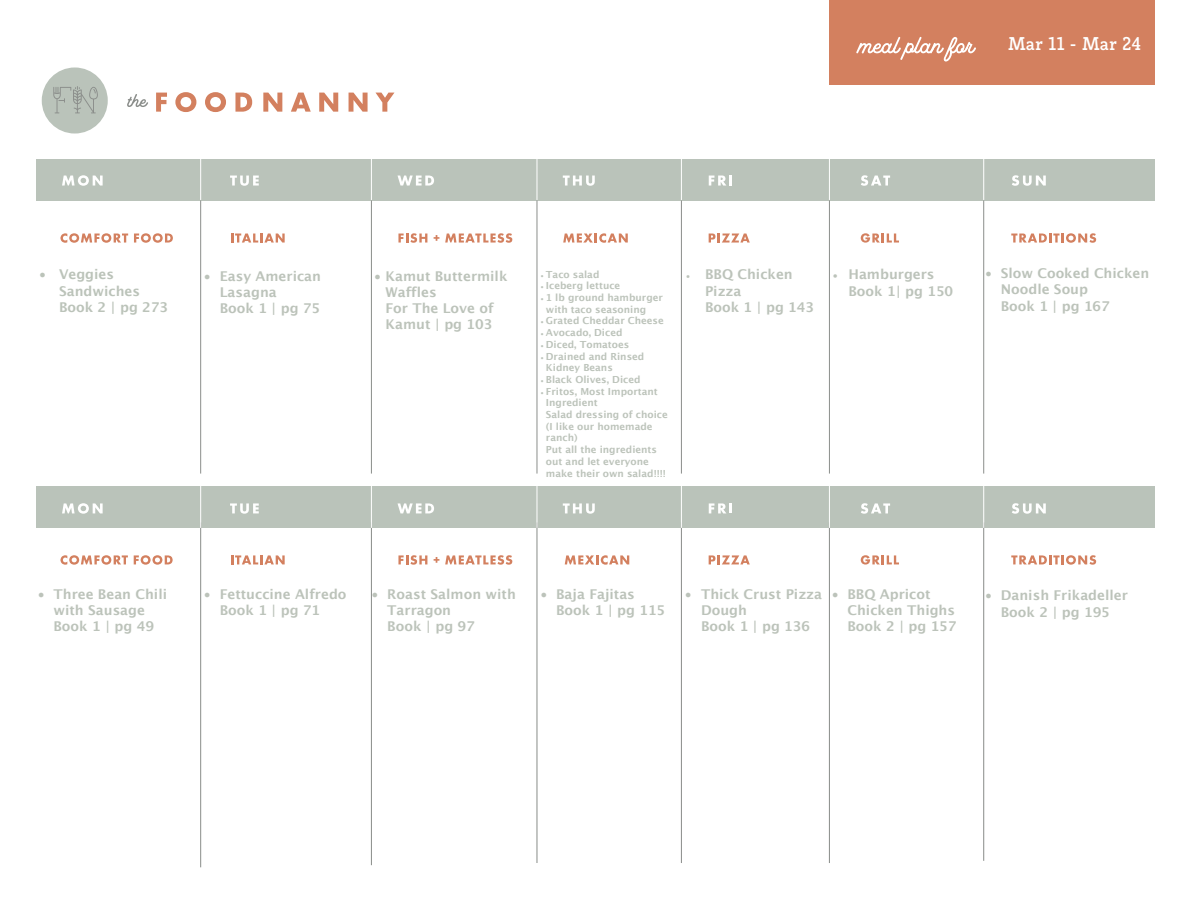
<style>
.page{position:relative;width:1188px;height:918px;background:#fff}
.page>*{position:absolute;margin:0;border:0;box-sizing:border-box;transform-origin:0 0}
.t1{font:700 18px "Rogliano";color:#fff}
.t2{font:700 13.5px/16.2px "Lucida Grande";color:#bcc3ba}
.t3{font:700 13.5px/16.2px "Lucida Grande";color:#bbc3b9}
.t4{font:700 9.75px/11.7px "Lucida Grande";color:#bcc3ba}
.s1{font-weight:400}
.s2{font-weight:400;font-size:6.15px}
.s3{font-weight:400;font-size:8.25px}
.s4{font-weight:400;font-size:10.2px}
</style>
<div class="page">
<div style="left:36px;top:486px;width:1119px;height:42px;background:#bac3ba"></div>
<div style="left:829px;top:0;width:326px;height:84px;background:#d3805f"></div>
<div style="left:42px;top:67px;width:66px;height:67px;background:#bac3ba;border-radius:50%"></div>
<svg style="left:53px;top:86px;width:45px;height:27px"></svg>
<svg style="left:127px;top:94px;width:21px;height:13px"></svg>
<svg style="left:156px;top:93px;width:11px;height:19px"></svg>
<svg style="left:175px;top:92px;width:21px;height:20px"></svg>
<svg style="left:205px;top:92px;width:21px;height:20px"></svg>
<svg style="left:235px;top:93px;width:17px;height:19px"></svg>
<svg style="left:263px;top:93px;width:19px;height:19px"></svg>
<svg style="left:291px;top:93px;width:20px;height:19px"></svg>
<svg style="left:319px;top:93px;width:19px;height:19px"></svg>
<svg style="left:349px;top:93px;width:19px;height:19px"></svg>
<svg style="left:376px;top:93px;width:18px;height:19px"></svg>
<div style="left:36px;top:159px;width:1119px;height:42px;background:#bac3ba"></div>
<svg style="left:62px;top:175px;width:41px;height:11px"></svg>
<svg style="left:230px;top:176px;width:29px;height:10px"></svg>
<svg style="left:230px;top:503px;width:29px;height:11px"></svg>
<svg style="left:398px;top:176px;width:36px;height:10px"></svg>
<svg style="left:563px;top:176px;width:32px;height:10px"></svg>
<svg style="left:709px;top:176px;width:23px;height:10px"></svg>
<svg style="left:861px;top:175px;width:29px;height:11px"></svg>
<svg style="left:1012px;top:175px;width:34px;height:11px"></svg>
<svg style="left:60px;top:233px;width:68px;height:10px"></svg>
<svg style="left:134px;top:233px;width:39px;height:10px"></svg>
<svg style="left:231px;top:234px;width:54px;height:9px"></svg>
<svg style="left:398px;top:233px;width:29px;height:10px"></svg>
<svg style="left:434px;top:235px;width:5px;height:6px"></svg>
<svg style="left:445px;top:233px;width:67px;height:10px"></svg>
<svg style="left:563px;top:233px;width:65px;height:10px"></svg>
<svg style="left:709px;top:234px;width:41px;height:9px"></svg>
<svg style="left:861px;top:233px;width:38px;height:10px"></svg>
<svg style="left:1011px;top:233px;width:85px;height:10px"></svg>
<svg style="left:856px;top:36px;width:120px;height:26px"></svg>
<hr style="left:200px;top:201px;width:1px;height:273px;background:#8b8e8b">
<hr style="left:371px;top:201px;width:1px;height:273px;background:#8b8e8b">
<hr style="left:537px;top:201px;width:1px;height:273px;background:#8b8e8b">
<hr style="left:681px;top:201px;width:1px;height:273px;background:#8b8e8b">
<hr style="left:829px;top:201px;width:1px;height:273px;background:#8b8e8b">
<hr style="left:983px;top:201px;width:1px;height:273px;background:#8b8e8b">
<hr style="left:200px;top:156px;width:1px;height:44px;background:#fff">
<hr style="left:371px;top:156px;width:1px;height:44px;background:#fff">
<hr style="left:537px;top:156px;width:1px;height:44px;background:#fff">
<hr style="left:681px;top:156px;width:1px;height:44px;background:#fff">
<hr style="left:829px;top:156px;width:1px;height:44px;background:#fff">
<hr style="left:983px;top:156px;width:1px;height:44px;background:#fff">
<svg style="left:62px;top:503px;width:41px;height:11px"></svg>
<svg style="left:398px;top:503px;width:36px;height:10px"></svg>
<svg style="left:563px;top:503px;width:32px;height:11px"></svg>
<svg style="left:709px;top:503px;width:23px;height:10px"></svg>
<svg style="left:861px;top:503px;width:29px;height:11px"></svg>
<svg style="left:1012px;top:503px;width:34px;height:11px"></svg>
<svg style="left:60px;top:555px;width:68px;height:10px"></svg>
<svg style="left:134px;top:555px;width:39px;height:10px"></svg>
<svg style="left:231px;top:555px;width:54px;height:9px"></svg>
<svg style="left:398px;top:555px;width:29px;height:10px"></svg>
<svg style="left:434px;top:557px;width:5px;height:6px"></svg>
<svg style="left:445px;top:555px;width:67px;height:10px"></svg>
<svg style="left:565px;top:555px;width:64px;height:10px"></svg>
<svg style="left:709px;top:555px;width:41px;height:9px"></svg>
<svg style="left:861px;top:555px;width:38px;height:10px"></svg>
<svg style="left:1011px;top:555px;width:85px;height:10px"></svg>
<hr style="left:200px;top:522px;width:1px;height:345px;background:#8b8e8b">
<hr style="left:371px;top:522px;width:1px;height:343px;background:#8b8e8b">
<hr style="left:537px;top:522px;width:1px;height:341px;background:#8b8e8b">
<hr style="left:681px;top:522px;width:1px;height:341px;background:#8b8e8b">
<hr style="left:829px;top:522px;width:1px;height:341px;background:#8b8e8b">
<hr style="left:983px;top:522px;width:1px;height:339px;background:#8b8e8b">
<hr style="left:200px;top:484px;width:1px;height:44px;background:#fff">
<hr style="left:371px;top:484px;width:1px;height:44px;background:#fff">
<hr style="left:537px;top:484px;width:1px;height:44px;background:#fff">
<hr style="left:681px;top:484px;width:1px;height:44px;background:#fff">
<hr style="left:829px;top:484px;width:1px;height:44px;background:#fff">
<hr style="left:983px;top:484px;width:1px;height:44px;background:#fff">
<h1 class="t1" style="left:1008px;top:32px;width:135px">Mar 11 - Mar 24</h1>
<p class="t3" style="left:59px;top:267px;width:111px;text-indent:-20px"><span class="s1">•</span> Veggies<br>Sandwiches<br>Book 2 | pg 273</p>
<p class="t2" style="left:220px;top:268px;width:103px;text-indent:-16px"><span class="s1">•</span> Easy American<br>Lasagna<br>Book 1 | pg 75</p>
<p class="t2" style="left:386px;top:268px;width:124px;text-indent:-12px"><span class="s1">•</span> Kamut Buttermilk<br>Waffles<br>For The Love of<br>Kamut | pg 103</p>
<p class="t4" style="left:541px;top:269px;width:61px"><span class="s2">•</span> Taco salad</p>
<p class="t4" style="left:541px;top:280px;width:81px"><span class="s2">•</span> Iceberg lettuce</p>
<p class="t4" style="left:546px;top:292px;width:119px;text-indent:-5px"><span class="s2">•</span> 1 lb ground hamburger with taco seasoning</p>
<p class="t4" style="left:541px;top:316px;width:125px"><span class="s2">•</span> Grated Cheddar Cheese</p>
<p class="t4" style="left:541px;top:327px;width:84px"><span class="s2">•</span> Avocado, Diced</p>
<p class="t4" style="left:541px;top:339px;width:90px"><span class="s2">•</span> Diced, Tomatoes</p>
<p class="t4" style="left:546px;top:351px;width:100px;text-indent:-5px"><span class="s2">•</span> Drained and Rinsed<br>Kidney Beans</p>
<p class="t4" style="left:541px;top:374px;width:102px"><span class="s2">•</span> Black Olives, Diced</p>
<p class="t4" style="left:546px;top:386px;width:123px;text-indent:-5px"><span class="s2">•</span> Fritos, Most Important<br>Ingredient<br>Salad dressing of choice (I like our homemade ranch)<br>Put all the ingredients out and let everyone make their own salad!!!!</p>
<p class="t2" style="left:705px;top:267px;width:111px;text-indent:-19px"><span class="s3">•</span> BBQ Chicken<br>Pizza<br>Book 1 | pg 143</p>
<p class="t2" style="left:848px;top:267px;width:106px;text-indent:-16px"><span class="s4">•</span> Hamburgers<br>Book 1| pg 150</p>
<p class="t2" style="left:1001px;top:266px;width:150px;text-indent:-16px"><span class="s1">•</span> Slow Cooked Chicken<br>Noodle Soup<br>Book 1 | pg 167</p>
<p class="t2" style="left:220px;top:587px;width:128px;text-indent:-16px"><span class="s1">•</span> Fettuccine Alfredo<br>Book 1 | pg 71</p>
<p class="t2" style="left:701px;top:587px;width:123px;text-indent:-17px"><span class="s1">•</span> Thick Crust Pizza<br>Dough<br>Book 1 | pg 136</p>
<p class="t2" style="left:985px;top:588px;width:145px;text-align:center"><span class="s1">•</span> Danish Frikadeller<br>Book 2 | pg 195</p>
<p class="t2" style="left:37px;top:587px;width:131px;text-align:center"><span class="s1">•</span> Three Bean Chili with Sausage<br>Book 1 | pg 49</p>
<p class="t2" style="left:387px;top:587px;width:130px;text-indent:-16px"><span class="s1">•</span> Roast Salmon with<br>Tarragon<br>Book | pg 97</p>
<p class="t2" style="left:556px;top:587px;width:111px;text-indent:-16px"><span class="s1">•</span> Baja Fajitas<br>Book 1 | pg 115</p>
<p class="t2" style="left:847px;top:587px;width:111px;text-indent:-16px"><span class="s1">•</span> BBQ Apricot<br>Chicken Thighs<br>Book 2 | pg 157</p>
</div>
